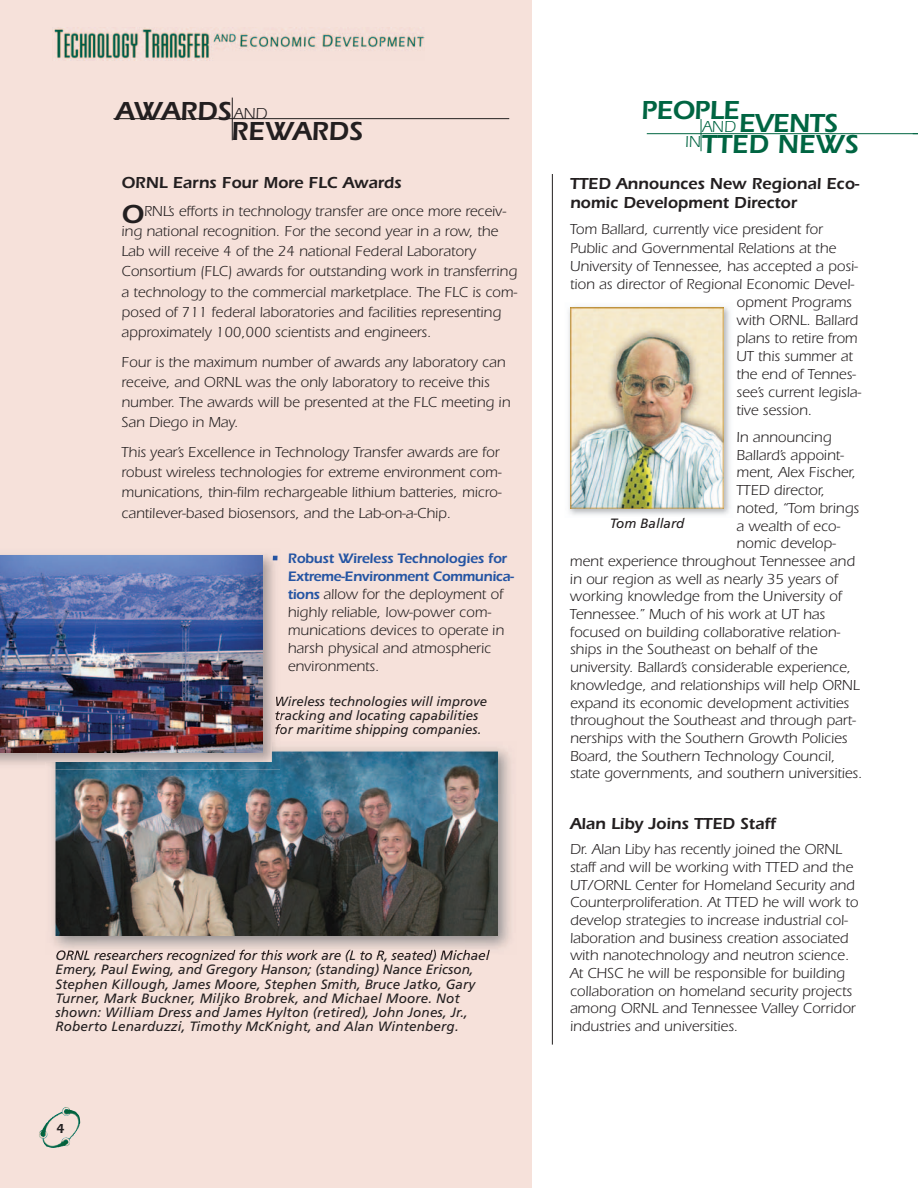
<style>
.page{position:relative;width:918px;height:1188px;background:#fff}
.page>*{position:absolute;margin:0;border:0;box-sizing:border-box;transform-origin:0 0}
.t1{font:600 27px/20.5px "Itc Eras";color:#231f20}
.t2{font:600 27px "Itc Eras";letter-spacing:-.025em;color:#006542}
.t3{font:600 27px "Itc Eras";color:#006542}
.t4{font:600 16.5px/18.8px "Itc Eras";color:#231f20}
.t5{font:16.5px "Itc Eras";color:#006542}
.t6{font:15px/20.2px "Itc Eras";color:#231f20}
.t7{font:600 14.25px/18px "Itc Eras";letter-spacing:-.025em;color:#2555a3}
.t8{font:italic 13.5px/14.2px "Frutiger";letter-spacing:.005em;color:#231f20}
.t9{font:600 13.5px "Itc Eras";color:#231f20}
.t10{font:italic 13.2px/14.1px "Frutiger";color:#231f20}
.s1{font-weight:400;font-size:16.5px}
.s2{font-weight:600;font-size:27px}
.s3{font-weight:600;font-size:14.25px;color:#2555a3}
</style>
<div class="page">
<div style="left:0;top:0;width:532px;height:1188px;background:#f6e1da"></div>
<hr style="left:552px;top:174px;width:1px;height:871px;background:#231f20">
<hr style="left:113px;top:118px;width:396px;height:1px;background:#231f20">
<hr style="left:232px;top:98px;width:1px;height:42px;background:#231f20">
<hr style="left:647px;top:133px;width:271px;height:1px;background:#006542">
<hr style="left:701px;top:119px;width:1px;height:32px;background:#006542">
<img style="left:54px;top:28px;width:370px;height:32px">
<img style="left:39px;top:1107px;width:42px;height:41px">
<img style="left:52px;top:770px;width:45px;height:179px">
<img style="left:56px;top:950px;width:434px;height:5px">
<img style="left:56px;top:752px;width:442px;height:184px">
<img style="left:568px;top:306px;width:162px;height:212px">
<img style="left:570px;top:308px;width:154px;height:200px">
<img style="left:0;top:752px;width:46px;height:13px">
<svg style="left:273px;top:556px;width:5px;height:4px"></svg>
<svg style="left:275px;top:696px;width:5px;height:41px"></svg>
<img style="left:55px;top:752px;width:225px;height:18px">
<img style="left:38px;top:722px;width:234px;height:40px">
<img style="left:0;top:555px;width:263px;height:197px">
<h1 class="t1" style="left:231px;top:101px;width:133px;text-indent:-116px">AWARDS<span class="s1">AND<br></span>REWARDS</h1>
<p class="t4" style="left:122px;top:173px;width:282px">ORNL Earns Four More FLC Awards</p>
<p class="t6" style="left:122px;top:201px;width:397px"><span class="s2">O</span>RNL’s efforts in technology transfer are once more receiv&shy;ing national recognition. For the second year in a row, the Lab will receive 4 of the 24 national Federal Laboratory Consortium (FLC) awards for outstanding work in transferring a technology to the commercial marketplace. The FLC is com&shy;posed of 711 federal laboratories and facilities representing approximately 100,000 scientists and engineers.</p>
<p class="t6" style="left:122px;top:352px;width:390px">Four is the maximum number of awards any laboratory can receive, and ORNL was the only laboratory to receive this number. The awards will be presented at the FLC meeting in San Diego in May.</p>
<p class="t6" style="left:122px;top:442px;width:382px">This year’s Excellence in Technology Transfer awards are for robust wireless technologies for extreme environment com&shy;munications, thin-film rechargeable lithium batteries, micro&shy;cantilever-based biosensors, and the Lab-on-a-Chip.</p>
<p class="t7" style="left:288px;top:549px;width:228px;text-indent:-17px">• Robust Wireless Technologies for<br>Extreme-Environment Communica-</p>
<p class="t6" style="left:288px;top:585px;width:218px;line-height:18px"><span class="s3">tions</span> allow for the deployment of highly reliable, low-power com&shy;munications devices to operate in harsh physical and atmospheric environments.</p>
<p class="t10" style="left:274px;top:694px;width:214px">Wireless technologies will improve tracking and locating capabilities for maritime shipping companies.</p>
<p class="t8" style="left:56px;top:948px;width:436px">ORNL researchers recognized for this work are (L to R, seated) Michael Emery, Paul Ewing, and Gregory Hanson; (standing) Nance Ericson, Stephen Killough, James Moore, Stephen Smith, Bruce Jatko, Gary Turner, Mark Buckner, Miljko Brobrek, and Michael Moore. Not shown: William Dress and James Hylton (retired), John Jones, Jr., Roberto Lenarduzzi, Timothy McKnight, and Alan Wintenberg.</p>
<p class="t9" style="left:56px;top:1121px;width:10px">4</p>
<h1 class="t2" style="left:641px;top:94px;width:100px">PEOPLE</h1>
<h1 class="t2" style="left:739px;top:107px;width:101px">EVENTS</h1>
<p class="t5" style="left:702px;top:118px;width:35px">AND</p>
<h1 class="t3" style="left:702px;top:128px;width:158px">TTED NEWS</h1>
<p class="t5" style="left:685px;top:132px;width:17px">IN</p>
<p class="t4" style="left:570px;top:175px;width:291px">TTED Announces New Regional Eco&shy;nomic Development Director</p>
<p class="t6" style="left:570px;top:220px;width:255px">Tom Ballard, currently vice president for</p>
<p class="t6" style="left:570px;top:238px;width:268px">Public and Governmental Relations at the</p>
<p class="t6" style="left:570px;top:256px;width:289px">University of Tennessee, has accepted a posi-</p>
<p class="t6" style="left:570px;top:274px;width:286px">tion as director of Regional Economic Devel-</p>
<p class="t6" style="left:737px;top:292px;width:117px">opment Programs</p>
<p class="t6" style="left:737px;top:310px;width:123px">with ORNL. Ballard</p>
<p class="t6" style="left:737px;top:328px;width:123px">plans to retire from</p>
<p class="t6" style="left:736px;top:346px;width:118px">UT this summer at</p>
<p class="t6" style="left:736px;top:364px;width:121px">the end of Tennes-</p>
<p class="t6" style="left:736px;top:382px;width:126px">see’s current legisla-</p>
<p class="t6" style="left:736px;top:400px;width:77px">tive session.</p>
<p class="t6" style="left:736px;top:427px;width:97px">In announcing</p>
<p class="t6" style="left:736px;top:445px;width:109px">Ballard’s appoint-</p>
<p class="t6" style="left:736px;top:463px;width:121px">ment, Alex Fischer,</p>
<p class="t6" style="left:736px;top:480px;width:90px">TTED director,</p>
<p class="t6" style="left:736px;top:498px;width:124px">noted, “Tom brings</p>
<p class="t6" style="left:736px;top:516px;width:105px">a wealth of eco-</p>
<p class="t6" style="left:736px;top:533px;width:101px">nomic develop-</p>
<p class="t6" style="left:570px;top:551px;width:287px">ment experience throughout Tennessee and</p>
<p class="t6" style="left:570px;top:569px;width:269px">in our region as well as nearly 35 years of</p>
<p class="t6" style="left:570px;top:586px;width:273px">working knowledge from the University of</p>
<p class="t6" style="left:570px;top:604px;width:257px">Tennessee.” Much of his work at UT has</p>
<p class="t6" style="left:570px;top:622px;width:272px">focused on building collaborative relation-</p>
<p class="t6" style="left:570px;top:640px;width:249px">ships in the Southeast on behalf of the</p>
<p class="t6" style="left:570px;top:657px;width:283px">university. Ballard’s considerable experience,</p>
<p class="t6" style="left:570px;top:675px;width:291px">knowledge, and relationships will help ORNL</p>
<p class="t6" style="left:570px;top:693px;width:281px">expand its economic development activities</p>
<p class="t6" style="left:570px;top:710px;width:288px">throughout the Southeast and through part-</p>
<p class="t6" style="left:570px;top:728px;width:279px">nerships with the Southern Growth Policies</p>
<p class="t6" style="left:570px;top:746px;width:267px">Board, the Southern Technology Council,</p>
<p class="t6" style="left:570px;top:763px;width:294px">state governments, and southern universities.</p>
<p class="t4" style="left:570px;top:814px;width:208px">Alan Liby Joins TTED Staff</p>
<p class="t6" style="left:570px;top:841px;width:290px;line-height:17.7px">Dr. Alan Liby has recently joined the ORNL staff and will be working with TTED and the UT/ORNL Center for Homeland Security and Counterproliferation. At TTED he will work to develop strategies to increase industrial col&shy;laboration and business creation associated with nanotechnology and neutron science.<br>At CHSC he will be responsible for building collaboration on homeland security projects among ORNL and Tennessee Valley Corridor industries and universities.</p>
<p class="t8" style="left:610px;top:516px;width:76px">Tom Ballard</p>
</div>
